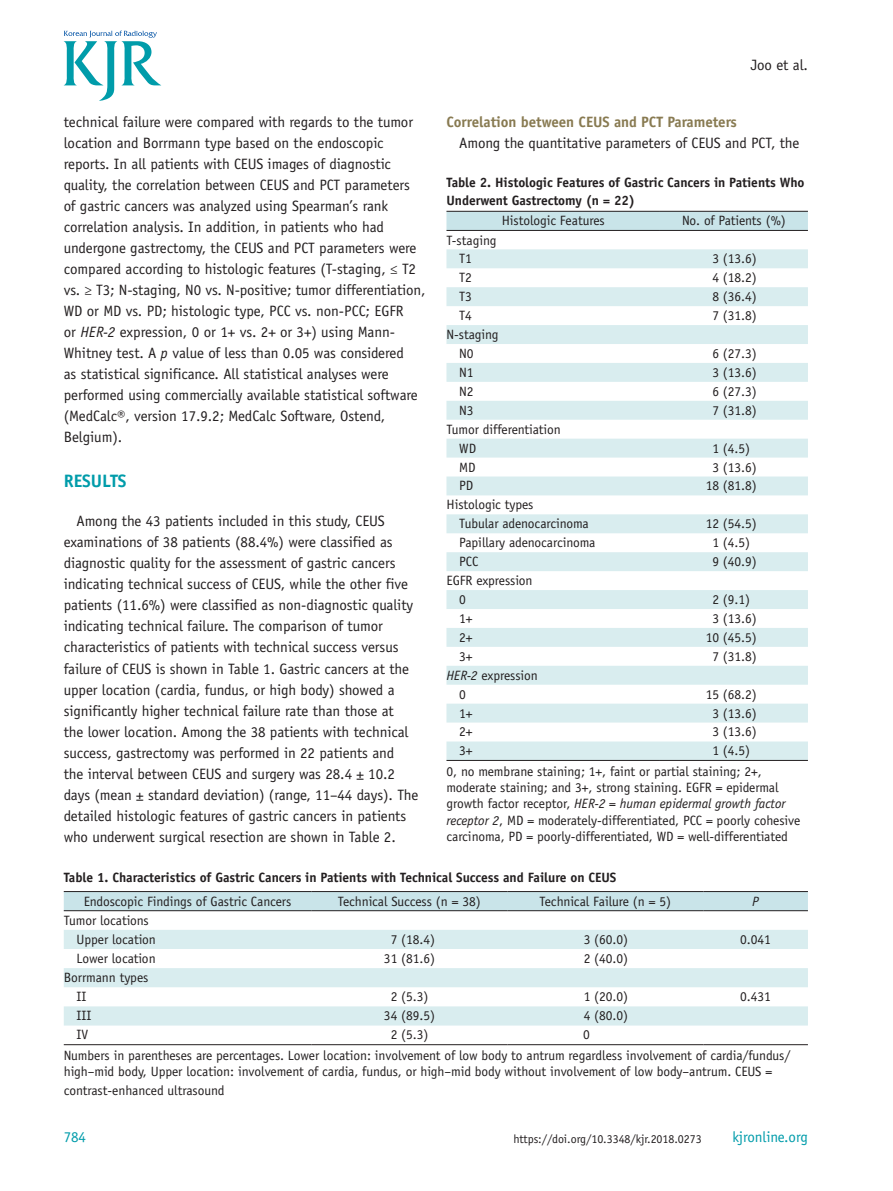
<style>
.page{position:relative;width:893px;height:1191px;background:#fff}
.page>*{position:absolute;margin:0;border:0;box-sizing:border-box;transform-origin:0 0}
.큰제목{font:700 18px "Officina Sans Std";letter-spacing:-.005em;color:#009caa}
.본문{font:15px/21px "Officina Sans Std";letter-spacing:-.005em;color:#231f20}
._1_제목{font:700 15px "Officina Sans Std";letter-spacing:-.005em;color:#887a51}
.t1{font:15px "Officina Sans Std";letter-spacing:-.005em;color:#009caa}
.표본문{font:13.5px "Officina Sans Std";letter-spacing:-.005em;color:#231f20}
.표설명{font:13.5px/16.2px "Officina Sans Std";letter-spacing:-.005em;color:#231f20}
.표제목{font:700 13.5px/18px "Officina Sans Std";letter-spacing:-.005em;color:#231f20}
.표본문-2{font:13.5px "Officina Sans Std";letter-spacing:-.025em;color:#231f20}
.표본문-3{font:italic 13.5px "Officina Sans Std";color:#231f20}
.t2{font:12px "Officina Sans Std";letter-spacing:-.005em;color:#231f20}
.s1{font-style:italic}
</style>
<div class="page">
<svg style="left:64px;top:31px;width:97px;height:70px"></svg>
<div style="left:64px;top:892px;width:744px;height:18px;background:#c9e4e9"></div>
<svg style="left:64px;top:930px;width:744px;height:95px;fill:#d9edef"></svg>
<hr style="left:64px;top:1044px;width:247px;height:1px;background:#231f20">
<hr style="left:311px;top:1044px;width:196px;height:1px;background:#231f20">
<hr style="left:507px;top:1044px;width:196px;height:1px;background:#231f20">
<hr style="left:703px;top:1044px;width:105px;height:1px;background:#231f20">
<hr style="left:64px;top:891px;width:247px;height:1px;background:#231f20">
<hr style="left:311px;top:891px;width:196px;height:1px;background:#231f20">
<hr style="left:507px;top:891px;width:196px;height:1px;background:#231f20">
<hr style="left:703px;top:891px;width:105px;height:1px;background:#231f20">
<hr style="left:64px;top:910px;width:247px;height:1px;background:#231f20">
<hr style="left:311px;top:910px;width:196px;height:1px;background:#231f20">
<hr style="left:507px;top:910px;width:196px;height:1px;background:#231f20">
<hr style="left:703px;top:910px;width:105px;height:1px;background:#231f20">
<div style="left:446px;top:212px;width:362px;height:18px;background:#c9e4e9"></div>
<svg style="left:446px;top:249px;width:362px;height:511px;fill:#e1f0f2"></svg>
<hr style="left:446px;top:760px;width:214px;height:1px;background:#231f20">
<hr style="left:660px;top:760px;width:148px;height:1px;background:#231f20">
<hr style="left:446px;top:211px;width:214px;height:1px;background:#231f20">
<hr style="left:660px;top:211px;width:148px;height:1px;background:#231f20">
<hr style="left:446px;top:230px;width:214px;height:1px;background:#231f20">
<hr style="left:660px;top:230px;width:148px;height:1px;background:#231f20">
<p class="본문" style="left:64px;top:112px;width:363px">technical failure were compared with regards to the tumor location and Borrmann type based on the endoscopic reports. In all patients with CEUS images of diagnostic quality, the correlation between CEUS and PCT parameters of gastric cancers was analyzed using Spearman’s rank correlation analysis. In addition, in patients who had undergone gastrectomy, the CEUS and PCT parameters were compared according to histologic features (T-staging, ≤ T2 vs. ≥ T3; N-staging, N0 vs. N-positive; tumor differentiation, WD or MD vs. PD; histologic type, PCC vs. non-PCC; EGFR<br>or <span class="s1">HER-2</span> expression, 0 or 1+ vs. 2+ or 3+) using Mann-Whitney test. A <span class="s1">p</span> value of less than 0.05 was considered<br>as statistical significance. All statistical analyses were performed using commercially available statistical software (MedCalc®, version 17.9.2; MedCalc Software, Ostend, Belgium).</p>
<p class="큰제목" style="left:64px;top:469px;width:64px">RESULTS</p>
<p class="본문" style="left:64px;top:511px;width:356px;text-indent:13px">Among the 43 patients included in this study, CEUS examinations of 38 patients (88.4%) were classified as diagnostic quality for the assessment of gastric cancers indicating technical success of CEUS, while the other five patients (11.6%) were classified as non-diagnostic quality indicating technical failure. The comparison of tumor characteristics of patients with technical success versus failure of CEUS is shown in Table 1. Gastric cancers at the upper location (cardia, fundus, or high body) showed a significantly higher technical failure rate than those at<br>the lower location. Among the 38 patients with technical success, gastrectomy was performed in 22 patients and<br>the interval between CEUS and surgery was 28.4 ± 10.2 days (mean ± standard deviation) (range, 11–44 days). The detailed histologic features of gastric cancers in patients who underwent surgical resection are shown in Table 2.</p>
<p class="본문" style="left:751px;top:54px;width:59px">Joo et al.</p>
<p class="_1_제목" style="left:446px;top:113px;width:292px">Correlation between CEUS and PCT Parameters</p>
<p class="본문" style="left:459px;top:133px;width:342px">Among the quantitative parameters of CEUS and PCT, the</p>
<p class="표제목" style="left:446px;top:173px;width:360px">Table 2. Histologic Features of Gastric Cancers in Patients Who<br>Underwent Gastrectomy (n = 22)</p>
<p class="표본문" style="left:502px;top:213px;width:105px">Histologic Features</p>
<p class="표본문-2" style="left:682px;top:213px;width:105px">No. of Patients (%)</p>
<p class="표본문" style="left:446px;top:232px;width:51px">T-staging</p>
<p class="표본문" style="left:459px;top:251px;width:14px">T1</p>
<p class="표본문" style="left:712px;top:251px;width:46px">3 (13.6)</p>
<p class="표본문" style="left:459px;top:270px;width:14px">T2</p>
<p class="표본문" style="left:712px;top:270px;width:46px">4 (18.2)</p>
<p class="표본문" style="left:459px;top:289px;width:14px">T3</p>
<p class="표본문" style="left:712px;top:289px;width:46px">8 (36.4)</p>
<p class="표본문" style="left:459px;top:307px;width:14px">T4</p>
<p class="표본문" style="left:712px;top:307px;width:46px">7 (31.8)</p>
<p class="표본문" style="left:446px;top:326px;width:54px">N-staging</p>
<p class="표본문" style="left:459px;top:345px;width:16px">N0</p>
<p class="표본문" style="left:712px;top:345px;width:46px">6 (27.3)</p>
<p class="표본문" style="left:459px;top:364px;width:16px">N1</p>
<p class="표본문" style="left:712px;top:364px;width:46px">3 (13.6)</p>
<p class="표본문" style="left:459px;top:383px;width:16px">N2</p>
<p class="표본문" style="left:712px;top:383px;width:46px">6 (27.3)</p>
<p class="표본문" style="left:459px;top:402px;width:16px">N3</p>
<p class="표본문" style="left:712px;top:402px;width:46px">7 (31.8)</p>
<p class="표본문" style="left:446px;top:421px;width:116px">Tumor differentiation</p>
<p class="표본문" style="left:459px;top:440px;width:18px">WD</p>
<p class="표본문" style="left:712px;top:440px;width:39px">1 (4.5)</p>
<p class="표본문" style="left:459px;top:459px;width:18px">MD</p>
<p class="표본문" style="left:712px;top:459px;width:46px">3 (13.6)</p>
<p class="표본문" style="left:459px;top:478px;width:16px">PD</p>
<p class="표본문" style="left:706px;top:478px;width:53px">18 (81.8)</p>
<p class="표본문" style="left:446px;top:497px;width:88px">Histologic types</p>
<p class="표본문" style="left:459px;top:516px;width:131px">Tubular adenocarcinoma</p>
<p class="표본문" style="left:706px;top:516px;width:53px">12 (54.5)</p>
<p class="표본문" style="left:459px;top:535px;width:138px">Papillary adenocarcinoma</p>
<p class="표본문" style="left:712px;top:535px;width:39px">1 (4.5)</p>
<p class="표본문" style="left:459px;top:553px;width:21px">PCC</p>
<p class="표본문" style="left:712px;top:553px;width:46px">9 (40.9)</p>
<p class="표본문" style="left:446px;top:572px;width:88px">EGFR expression</p>
<p class="표본문" style="left:459px;top:591px;width:8px">0</p>
<p class="표본문" style="left:712px;top:591px;width:39px">2 (9.1)</p>
<p class="표본문" style="left:459px;top:610px;width:15px">1+</p>
<p class="표본문" style="left:712px;top:610px;width:46px">3 (13.6)</p>
<p class="표본문" style="left:459px;top:629px;width:15px">2+</p>
<p class="표본문" style="left:706px;top:629px;width:53px">10 (45.5)</p>
<p class="표본문" style="left:459px;top:648px;width:15px">3+</p>
<p class="표본문" style="left:712px;top:648px;width:46px">7 (31.8)</p>
<p class="표본문" style="left:446px;top:667px;width:93px"><span class="s1">HER-2</span> expression</p>
<p class="표본문" style="left:459px;top:686px;width:8px">0</p>
<p class="표본문" style="left:706px;top:686px;width:53px">15 (68.2)</p>
<p class="표본문" style="left:459px;top:705px;width:15px">1+</p>
<p class="표본문" style="left:712px;top:705px;width:46px">3 (13.6)</p>
<p class="표본문" style="left:459px;top:724px;width:15px">2+</p>
<p class="표본문" style="left:712px;top:724px;width:46px">3 (13.6)</p>
<p class="표본문" style="left:459px;top:742px;width:15px">3+</p>
<p class="표본문" style="left:712px;top:742px;width:39px">1 (4.5)</p>
<p class="표설명" style="left:446px;top:763px;width:355px">0, no membrane staining; 1+, faint or partial staining; 2+, moderate staining; and 3+, strong staining. EGFR = epidermal growth factor receptor, <span class="s1">HER-2</span> = <span class="s1">human epidermal growth factor receptor 2</span>, MD = moderately-differentiated, PCC = poorly cohesive carcinoma, PD = poorly-differentiated, WD = well-differentiated</p>
<p class="표제목" style="left:64px;top:867px;width:554px">Table 1. Characteristics of Gastric Cancers in Patients with Technical Success and Failure on CEUS</p>
<p class="표본문" style="left:84px;top:893px;width:209px">Endoscopic Findings of Gastric Cancers</p>
<p class="표본문" style="left:338px;top:893px;width:144px">Technical Success (n = 38)</p>
<p class="표본문" style="left:540px;top:893px;width:133px">Technical Failure (n = 5)</p>
<p class="표본문-3" style="left:752px;top:893px;width:8px">P</p>
<p class="표본문" style="left:64px;top:912px;width:87px">Tumor locations</p>
<p class="표본문" style="left:77px;top:931px;width:81px">Upper location</p>
<p class="표본문" style="left:391px;top:931px;width:46px">7 (18.4)</p>
<p class="표본문" style="left:584px;top:931px;width:46px">3 (60.0)</p>
<p class="표본문" style="left:740px;top:931px;width:32px">0.041</p>
<p class="표본문" style="left:77px;top:950px;width:81px">Lower location</p>
<p class="표본문" style="left:384px;top:950px;width:53px">31 (81.6)</p>
<p class="표본문" style="left:584px;top:950px;width:46px">2 (40.0)</p>
<p class="표본문" style="left:64px;top:969px;width:86px">Borrmann types</p>
<p class="표본문" style="left:77px;top:988px;width:11px">II</p>
<p class="표본문" style="left:391px;top:988px;width:39px">2 (5.3)</p>
<p class="표본문" style="left:584px;top:988px;width:46px">1 (20.0)</p>
<p class="표본문" style="left:740px;top:988px;width:32px">0.431</p>
<p class="표본문" style="left:77px;top:1008px;width:16px">III</p>
<p class="표본문" style="left:384px;top:1008px;width:53px">34 (89.5)</p>
<p class="표본문" style="left:584px;top:1008px;width:46px">4 (80.0)</p>
<p class="표본문" style="left:77px;top:1027px;width:13px">IV</p>
<p class="표본문" style="left:391px;top:1027px;width:39px">2 (5.3)</p>
<p class="표본문" style="left:583px;top:1027px;width:8px">0</p>
<p class="표설명" style="left:64px;top:1047px;width:728px">Numbers in parentheses are percentages. Lower location: involvement of low body to antrum regardless involvement of cardia/fundus/ high–mid body, Upper location: involvement of cardia, fundus, or high–mid body without involvement of low body–antrum. CEUS =</p>
<p class="표설명" style="left:64px;top:1082px;width:162px">contrast-enhanced ultrasound</p>
<p class="t1" style="left:64px;top:1128px;width:24px">784</p>
<p class="t2" style="left:513px;top:1132px;width:190px">https://doi.org/10.3348/kjr.2018.0273</p>
<p class="t1" style="left:732px;top:1128px;width:77px">kjronline.org</p>
</div>
